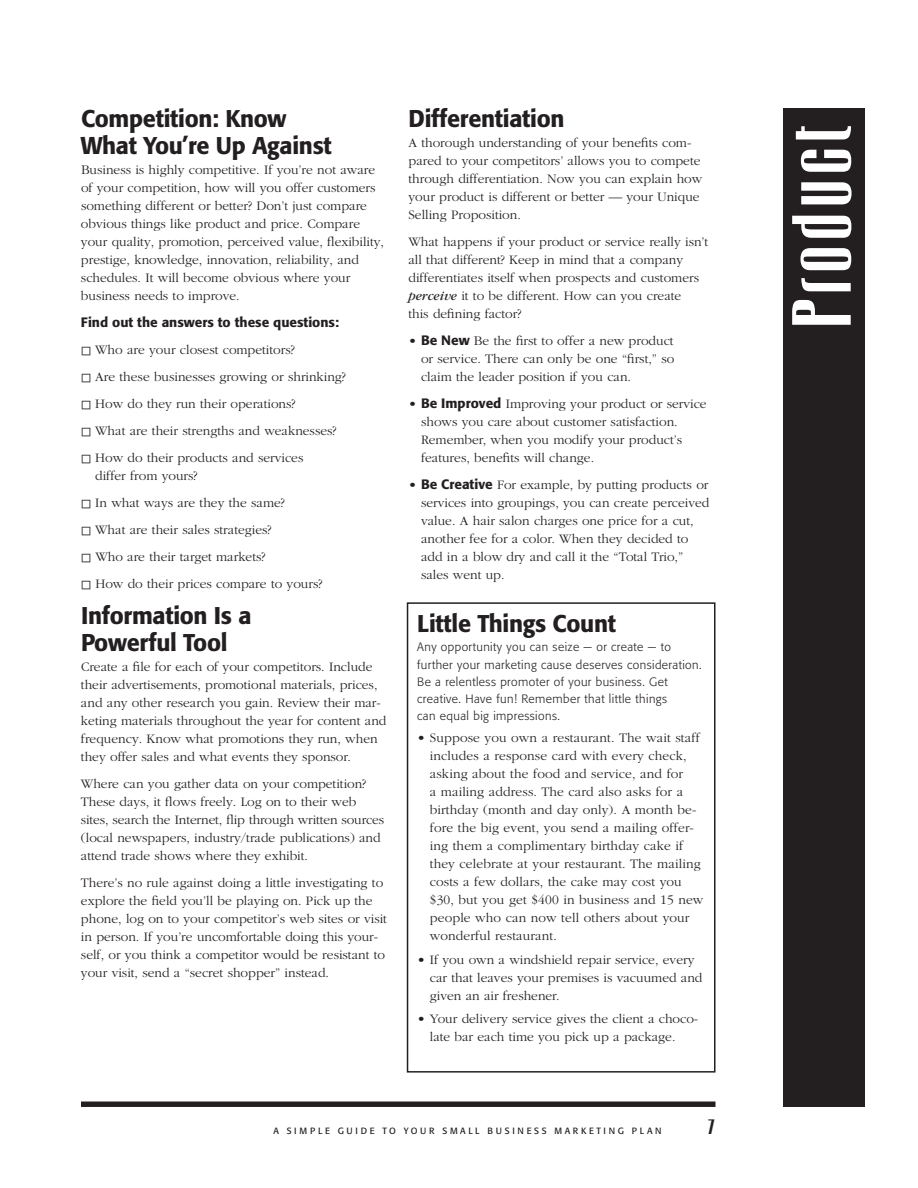
<style>
.page{position:relative;width:918px;height:1188px;background:#fff}
.page>*{position:absolute;margin:0;border:0;box-sizing:border-box;transform-origin:0 0}
.t1{font:72px "Gogobig";letter-spacing:.08em;color:#fff}
.t2{font:500 24px/27px "Formata";letter-spacing:-.01em;color:#231f20}
.t3{font:18px "Gogobig";color:#231f20}
.t4{font:300 13.5px/18px "Garamond";color:#231f20}
.t5{font:500 13.5px "Formata";color:#231f20}
.t6{font:300 12px/17.2px "Formata";letter-spacing:.035em;color:#231f20}
.t7{font:9px "Formata";letter-spacing:.29em;color:#231f20}
.s1{font-weight:400;font-style:italic}
.s2{font-family:"Formata";font-weight:500}
</style>
<div class="page">
<div style="left:81px;top:1102px;width:635px;height:5px;background:#231f20"></div>
<div style="left:783px;top:108px;width:81px;height:999px;background:#231f20"></div>
<div style="left:407px;top:602px;width:309px;height:471px;border:2px solid #231f20"></div>
<h2 class="t2" style="left:81px;top:107px;width:252px">Competition: Know<br>What You’re Up Against</h2>
<p class="t4" style="left:81px;top:161px;width:305px">Business is highly competitive. If you’re not aware of your competition, how will you offer customers something different or better? Don’t just compare obvious things like product and price. Compare your quality, promotion, perceived value, flexibility, prestige, knowledge, innovation, reliability, and schedules. It will become obvious where your business needs to improve.</p>
<p class="t5" style="left:81px;top:317px;width:260px">Find out the answers to these questions:</p>
<p class="t4" style="left:95px;top:336px;width:252px;line-height:27px">Who are your closest competitors?<br>Are these businesses growing or shrinking?<br>How do they run their operations?<br>What are their strengths and weaknesses?<br>How do their products and services</p>
<p class="t4" style="left:95px;top:462px;width:229px;line-height:27px">differ from yours?<br>In what ways are they the same?<br>What are their sales strategies?<br>Who are their target markets?<br>How do their prices compare to yours?</p>
<h2 class="t2" style="left:81px;top:604px;width:172px">Information Is a<br>Powerful Tool</h2>
<p class="t4" style="left:81px;top:658px;width:307px">Create a file for each of your competitors. Include their advertisements, promotional materials, prices, and any other research you gain. Review their mar&shy;keting materials throughout the year for content and frequency. Know what promotions they run, when they offer sales and what events they sponsor.</p>
<p class="t4" style="left:81px;top:775px;width:305px">Where can you gather data on your competition?<br>These days, it flows freely. Log on to their web sites, search the Internet, flip through written sources (local newspapers, industry/trade publications) and attend trade shows where they exhibit.</p>
<p class="t4" style="left:81px;top:874px;width:308px">There’s no rule against doing a little investigating to explore the field you’ll be playing on. Pick up the phone, log on to your competitor’s web sites or visit in person. If you’re uncomfortable doing this your&shy;self, or you think a competitor would be resistant to your visit, send a “secret shopper” instead.</p>
<h2 class="t2" style="left:409px;top:107px;width:158px">Differentiation</h2>
<p class="t4" style="left:409px;top:134px;width:295px">A thorough understanding of your benefits com&shy;pared to your competitors’ allows you to compete through differentiation. Now you can explain how your product is different or better — your Unique Selling Proposition.</p>
<p class="t4" style="left:409px;top:233px;width:301px">What happens if your product or service really isn’t all that different? Keep in mind that a company differentiates itself when prospects and customers <span class="s1">perceive</span> it to be different. How can you create<br>this defining factor?</p>
<p class="t4" style="left:421px;top:332px;width:255px;text-align:justify;text-indent:-13px">• <span class="s2">Be New</span> Be the first to offer a new product or service. There can only be one “first,” so claim the leader position if you can.</p>
<p class="t4" style="left:421px;top:395px;width:287px;text-indent:-13px">• <span class="s2">Be Improved</span> Improving your product or service shows you care about customer satisfaction.<br>Remember, when you modify your product’s features, benefits will change.</p>
<p class="t4" style="left:421px;top:476px;width:290px;text-indent:-13px">• <span class="s2">Be Creative</span> For example, by putting products or services into groupings, you can create perceived value. A hair salon charges one price for a cut, another fee for a color. When they decided to add in a blow dry and call it the “Total Trio,” sales went up.</p>
<h2 class="t2" style="left:417px;top:612px;width:200px">Little Things Count</h2>
<p class="t6" style="left:417px;top:640px;width:286px">Any opportunity you can seize — or create — to further your marketing cause deserves consideration.<br>Be a relentless promoter of your business. Get creative. Have fun! Remember that little things<br>can equal big impressions.</p>
<p class="t4" style="left:430px;top:728px;width:275px;text-indent:-13px">• Suppose you own a restaurant. The wait staff includes a response card with every check, asking about the food and service, and for<br>a mailing address. The card also asks for a birthday (month and day only). A month be&shy;fore the big event, you send a mailing offer&shy;ing them a complimentary birthday cake if they celebrate at your restaurant. The mailing costs a few dollars, the cake may cost you $30, but you get $400 in business and 15 new people who can now tell others about your wonderful restaurant.</p>
<p class="t4" style="left:430px;top:950px;width:274px;text-indent:-13px">• If you own a windshield repair service, every car that leaves your premises is vacuumed and given an air freshener.</p>
<p class="t4" style="left:430px;top:1010px;width:270px;text-indent:-13px">• Your delivery service gives the client a choco&shy;late bar each time you pick up a package.</p>
<p class="t7" style="left:274px;top:1127px;width:389px">A SIMPLE GUIDE TO YOUR SMALL BUSINESS MARKETING PLAN</p>
<h3 class="t3" style="left:709px;top:1116px;width:8px">7</h3>
<h1 class="t1" style="left:780px;top:325px;width:202px;rotate:-90deg">Product</h1>
</div>
